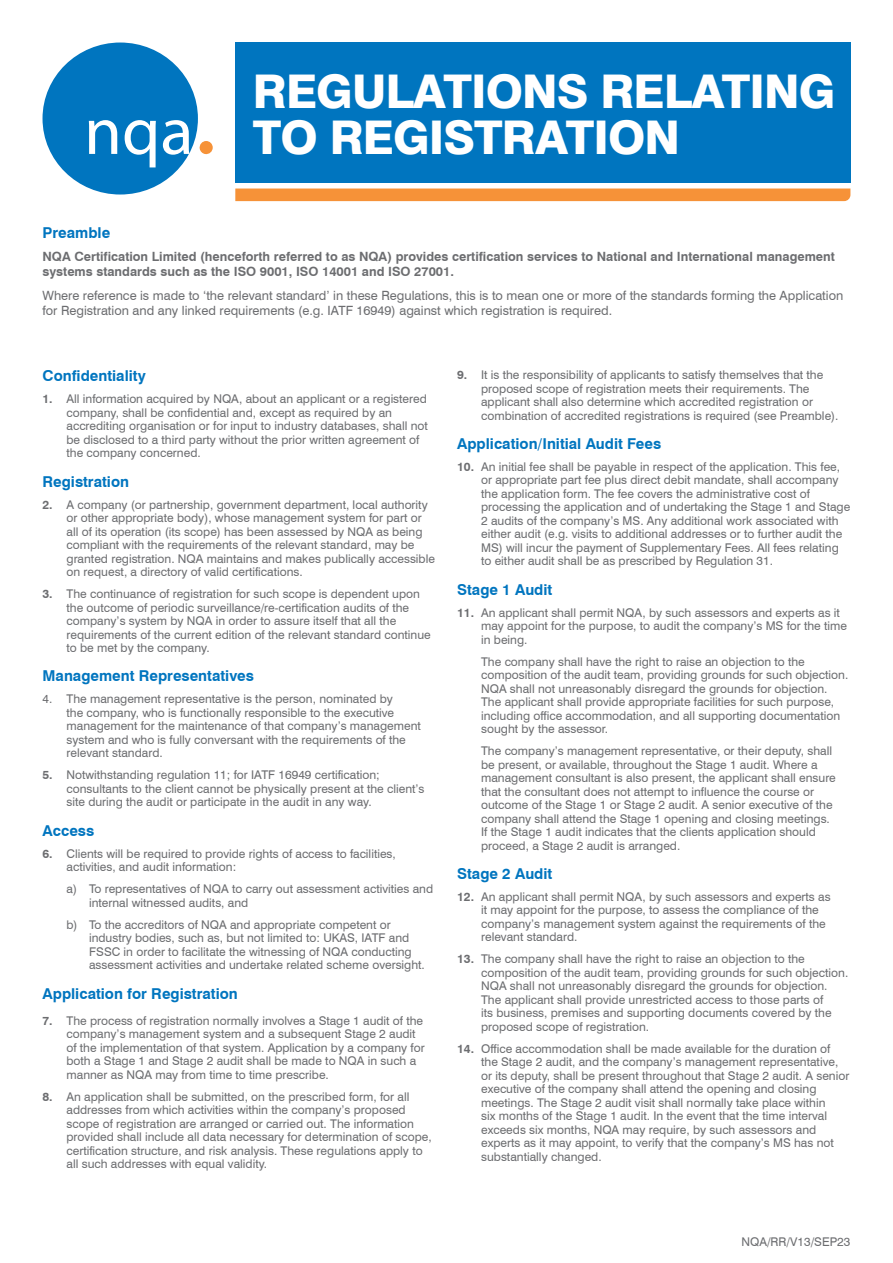
<style>
.page{position:relative;width:893px;height:1263px;background:#fff}
.page>*{position:absolute;margin:0;border:0;box-sizing:border-box;transform-origin:0 0}
.t1{font:800 46.5px/46.5px "Swiss 721 BT";letter-spacing:-.02em;color:#fff}
.t2{font:700 15px "Swiss 721 BT";color:#0075bf}
.t3{font:12.75px/15px "Swiss 721 BT";color:#6c6d70}
.t4{font:700 12.75px/15px "Swiss 721 BT";color:#6c6d70}
.t5{font:12px/13.5px "Swiss 721 BT";color:#6c6d70}
.s1{font-weight:700}
</style>
<div class="page">
<div style="left:235px;top:43px;width:615px;height:140px;background:#0075bf"></div>
<svg style="left:235px;top:188px;width:615px;height:13px;background:#f69640"></svg>
<div style="left:43px;top:43px;width:155px;height:152px;background:#0075bf;border-radius:50%"></div>
<svg style="left:89px;top:120px;width:28px;height:34px"></svg>
<svg style="left:125px;top:120px;width:31px;height:47px"></svg>
<svg style="left:163px;top:120px;width:26px;height:35px"></svg>
<svg style="left:199px;top:141px;width:14px;height:14px"></svg>
<h1 class="t1" style="left:253px;top:68px;width:584px">REGULATIONS RELATING<br>TO REGISTRATION</h1>
<p class="t2" style="left:43px;top:223px;width:69px">Preamble</p>
<p class="t4" style="left:43px;top:249px;width:794px">NQA Certification Limited (henceforth referred to as NQA) provides certification services to National and International management systems standards such as the ISO 9001, ISO 14001 and ISO 27001.</p>
<p class="t3" style="left:43px;top:287px;width:802px">Where reference is made to ‘the relevant standard’ in these Regulations, this is to mean one or more of the standards forming the Application for Registration and any linked requirements (e.g. IATF 16949) against which registration is required.</p>
<p class="t2" style="left:43px;top:367px;width:105px">Confidentiality</p>
<p class="t5" style="left:67px;top:392px;width:363px;text-indent:-24px"><span class="s1">1.</span> All information acquired by NQA, about an applicant or a registered company, shall be confidential and, except as required by an accrediting organisation or for input to industry databases, shall not be disclosed to a third party without the prior written agreement of the company concerned.</p>
<p class="t2" style="left:43px;top:472px;width:88px">Registration</p>
<p class="t5" style="left:67px;top:497px;width:370px;text-indent:-24px"><span class="s1">2.</span> A company (or partnership, government department, local authority or other appropriate body), whose management system for part or all of its operation (its scope) has been assessed by NQA as being compliant with the requirements of the relevant standard, may be granted registration. NQA maintains and makes publically accessible on request, a directory of valid certifications.</p>
<p class="t5" style="left:67px;top:587px;width:366px;text-indent:-24px"><span class="s1">3.</span> The continuance of registration for such scope is dependent upon the outcome of periodic surveillance/re-certification audits of the company’s system by NQA in order to assure itself that all the requirements of the current edition of the relevant standard continue to be met by the company.</p>
<p class="t2" style="left:43px;top:667px;width:213px">Management Representatives</p>
<p class="t5" style="left:67px;top:692px;width:356px;text-indent:-24px">4. The management representative is the person, nominated by<br>the company, who is functionally responsible to the executive management for the maintenance of that company’s management system and who is fully conversant with the requirements of the relevant standard.</p>
<p class="t5" style="left:67px;top:768px;width:359px;text-indent:-24px"><span class="s1">5.</span> Notwithstanding regulation 11; for IATF 16949 certification; consultants to the client cannot be physically present at the client’s site during the audit or participate in the audit in any way.</p>
<p class="t2" style="left:43px;top:821px;width:53px">Access</p>
<p class="t5" style="left:67px;top:846px;width:331px;text-indent:-24px"><span class="s1">6.</span> Clients will be required to provide rights of access to facilities, activities, and audit information:</p>
<p class="t5" style="left:89px;top:882px;width:346px;text-indent:-22px">a) To representatives of NQA to carry out assessment activities and internal witnessed audits, and</p>
<p class="t5" style="left:89px;top:918px;width:337px;text-indent:-22px">b) To the accreditors of NQA and appropriate competent or industry bodies, such as, but not limited to: UKAS, IATF and FSSC in order to facilitate the witnessing of NQA conducting assessment activities and undertake related scheme oversight.</p>
<p class="t2" style="left:43px;top:984px;width:197px">Application for Registration</p>
<p class="t5" style="left:67px;top:1014px;width:360px;text-indent:-24px"><span class="s1">7.</span> The process of registration normally involves a Stage 1 audit of the company’s management system and a subsequent Stage 2 audit of the implementation of that system. Application by a company for both a Stage 1 and Stage 2 audit shall be made to NQA in such a manner as NQA may from time to time prescribe.</p>
<p class="t5" style="left:67px;top:1090px;width:367px;text-indent:-24px"><span class="s1">8.</span> An application shall be submitted, on the prescribed form, for all addresses from which activities within the company’s proposed scope of registration are arranged or carried out. The information provided shall include all data necessary for determination of scope, certification structure, and risk analysis. These regulations apply to all such addresses with equal validity.</p>
<p class="t5" style="left:481px;top:368px;width:359px;text-indent:-24px"><span class="s1">9.</span> It is the responsibility of applicants to satisfy themselves that the proposed scope of registration meets their requirements. The applicant shall also determine which accredited registration or combination of accredited registrations is required (see Preamble).</p>
<p class="t2" style="left:457px;top:434px;width:206px">Application/Initial Audit Fees</p>
<p class="t5" style="left:481px;top:460px;width:371px;text-indent:-24px"><span class="s1">10.</span> An initial fee shall be payable in respect of the application. This fee, or appropriate part fee plus direct debit mandate, shall accompany the application form. The fee covers the administrative cost of processing the application and of undertaking the Stage 1 and Stage 2 audits of the company’s MS. Any additional work associated with either audit (e.g. visits to additional addresses or to further audit the MS) will incur the payment of Supplementary Fees. All fees relating to either audit shall be as prescribed by Regulation 31.</p>
<p class="t2" style="left:457px;top:580px;width:97px">Stage 1 Audit</p>
<p class="t5" style="left:481px;top:605px;width:367px;text-indent:-24px"><span class="s1">11.</span> An applicant shall permit NQA, by such assessors and experts as it may appoint for the purpose, to audit the company’s MS for the time in being.</p>
<p class="t5" style="left:481px;top:654px;width:369px">The company shall have the right to raise an objection to the composition of the audit team, providing grounds for such objection.<br>NQA shall not unreasonably disregard the grounds for objection.<br>The applicant shall provide appropriate facilities for such purpose, including office accommodation, and all supporting documentation sought by the assessor.</p>
<p class="t5" style="left:481px;top:744px;width:356px">The company’s management representative, or their deputy, shall be present, or available, throughout the Stage 1 audit. Where a management consultant is also present, the applicant shall ensure that the consultant does not attempt to influence the course or outcome of the Stage 1 or Stage 2 audit. A senior executive of the company shall attend the Stage 1 opening and closing meetings.<br>If the Stage 1 audit indicates that the clients application should proceed, a Stage 2 audit is arranged.</p>
<p class="t2" style="left:457px;top:864px;width:97px">Stage 2 Audit</p>
<p class="t5" style="left:481px;top:890px;width:351px;text-indent:-24px"><span class="s1">12.</span> An applicant shall permit NQA, by such assessors and experts as it may appoint for the purpose, to assess the compliance of the company’s management system against the requirements of the relevant standard.</p>
<p class="t5" style="left:481px;top:952px;width:369px;text-indent:-24px"><span class="s1">13.</span> The company shall have the right to raise an objection to the composition of the audit team, providing grounds for such objection.<br>NQA shall not unreasonably disregard the grounds for objection.<br>The applicant shall provide unrestricted access to those parts of<br>its business, premises and supporting documents covered by the proposed scope of registration.</p>
<p class="t5" style="left:481px;top:1042px;width:370px;text-indent:-24px"><span class="s1">14.</span> Office accommodation shall be made available for the duration of the Stage 2 audit, and the company’s management representative, or its deputy, shall be present throughout that Stage 2 audit. A senior executive of the company shall attend the opening and closing meetings. The Stage 2 audit visit shall normally take place within<br>six months of the Stage 1 audit. In the event that the time interval exceeds six months, NQA may require, by such assessors and experts as it may appoint, to verify that the company’s MS has not substantially changed.</p>
<p class="t5" style="left:741px;top:1235px;width:111px">NQA/RR/V13/SEP23</p>
</div>
